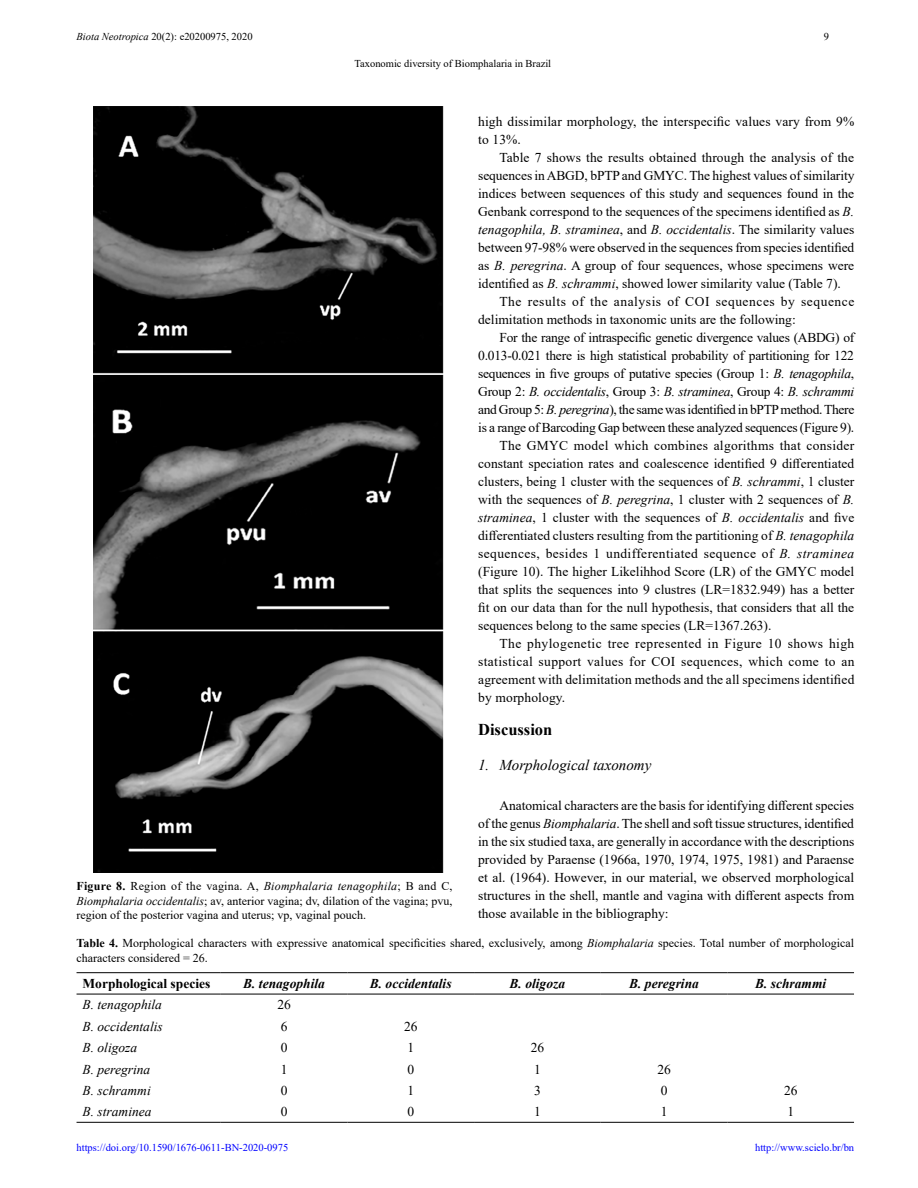
<style>
.page{position:relative;width:918px;height:1188px;background:#fff}
.page>*{position:absolute;margin:0;border:0;box-sizing:border-box;transform-origin:0 0}
.t1{font:700 16.5px "Times New Roman";color:#000}
.t2{font:italic 15px "Times New Roman";color:#000}
.t3{font:13.5px/18px "Times New Roman";color:#000}
.t4{font:13.5px "Times New Roman";letter-spacing:-.02em;color:#000}
.t5{font:13.5px "Times New Roman";letter-spacing:.03em;color:#000}
.t6{font:italic 13.5px "Times New Roman";color:#000}
.t7{font:13.5px "Times New Roman";letter-spacing:-.025em;color:#000}
.t8{font:italic 13.5px "Times New Roman";letter-spacing:-.02em;color:#000}
.t9{font:italic 700 13.5px "Times New Roman";color:#000}
.t10{font:13.5px "Times New Roman";letter-spacing:.025em;color:#000}
.t11{font:13.5px "Times New Roman";letter-spacing:.02em;color:#000}
.t12{font:700 13.5px "Times New Roman";color:#000}
.t13{font:12px/14.4px "Times New Roman";color:#000;text-align:justify}
.t14{font:10.5px "Times New Roman";color:#000}
.t15{font:10.5px "Times New Roman";color:#00f}
.s1{font-style:italic}
.s2{font-style:normal}
.s3{font-weight:700}
</style>
<div class="page">
<img style="left:94px;top:106px;width:349px;height:767px">
<hr style="left:77px;top:972px;width:144px;height:1px;background:#000">
<hr style="left:221px;top:972px;width:126px;height:1px;background:#000">
<hr style="left:347px;top:972px;width:127px;height:1px;background:#000">
<hr style="left:474px;top:972px;width:127px;height:1px;background:#000">
<hr style="left:601px;top:972px;width:126px;height:1px;background:#000">
<hr style="left:727px;top:972px;width:127px;height:1px;background:#000">
<hr style="left:77px;top:994px;width:144px;height:1px;background:#000">
<hr style="left:221px;top:994px;width:126px;height:1px;background:#000">
<hr style="left:347px;top:994px;width:127px;height:1px;background:#000">
<hr style="left:474px;top:994px;width:127px;height:1px;background:#000">
<hr style="left:601px;top:994px;width:126px;height:1px;background:#000">
<hr style="left:727px;top:994px;width:127px;height:1px;background:#000">
<hr style="left:77px;top:1122px;width:144px;height:1px;background:#000">
<hr style="left:221px;top:1122px;width:126px;height:1px;background:#000">
<hr style="left:347px;top:1122px;width:127px;height:1px;background:#000">
<hr style="left:474px;top:1122px;width:127px;height:1px;background:#000">
<hr style="left:601px;top:1122px;width:126px;height:1px;background:#000">
<hr style="left:727px;top:1122px;width:127px;height:1px;background:#000">
<p class="t14" style="left:77px;top:29px;width:178px"><span class="s1">Biota Neotropica</span> 20(2): e20200975, 2020</p>
<p class="t14" style="left:354px;top:56px;width:198px">Taxonomic diversity of Biomphalaria in Brazil</p>
<p class="t14" style="left:824px;top:29px;width:7px">9</p>
<p class="t3" style="left:478px;top:112px;width:378px">high dissimilar morphology, the interspecific values vary from 9% to 13%.</p>
<p class="t3" style="left:478px;top:148px;width:378px;text-align:justify;text-indent:21px">Table 7 shows the results obtained through the analysis of the sequences in ABGD, bPTP and GMYC. The highest values of similarity indices between sequences of this study and sequences found in the Genbank correspond to the sequences of the specimens identified as <span class="s1">B. tenagophila, B. straminea</span>, and <span class="s1">B. occidentalis</span>. The similarity values between 97-98% were observed in the sequences from species identified as <span class="s1">B. peregrina</span>. A group of four sequences, whose specimens were identified as <span class="s1">B. schrammi</span>, showed lower similarity value (Table 7).</p>
<p class="t3" style="left:478px;top:292px;width:378px;text-indent:21px">The results of the analysis of COI sequences by sequence delimitation methods in taxonomic units are the following:</p>
<p class="t4" style="left:499px;top:328px;width:356px">For the range of intraspecific genetic divergence values (ABDG) of</p>
<p class="t3" style="left:478px;top:346px;width:377px">0.013-0.021 there is high statistical probability of partitioning for 122</p>
<p class="t4" style="left:478px;top:364px;width:378px">sequences in five groups of putative species (Group 1: <span class="s1">B. tenagophila</span>,</p>
<p class="t8" style="left:478px;top:382px;width:378px"><span class="s2">Group 2:</span> B. occidentalis<span class="s2">, Group 3:</span> B. straminea<span class="s2">, Group 4:</span> B. schrammi</p>
<p class="t7" style="left:478px;top:400px;width:378px">and Group 5: <span class="s1">B. peregrina</span>), the same was identified in bPTP method. There</p>
<p class="t4" style="left:478px;top:418px;width:378px">is a range of Barcoding Gap between these analyzed sequences (Figure 9).</p>
<p class="t11" style="left:499px;top:436px;width:356px">The GMYC model which combines algorithms that consider</p>
<p class="t3" style="left:478px;top:454px;width:378px">constant speciation rates and coalescence identified 9 differentiated</p>
<p class="t3" style="left:478px;top:472px;width:378px">clusters, being 1 cluster with the sequences of <span class="s1">B. schrammi</span>, 1 cluster</p>
<p class="t3" style="left:478px;top:490px;width:378px">with the sequences of <span class="s1">B. peregrina</span>, 1 cluster with 2 sequences of <span class="s1">B.</span></p>
<p class="t3" style="left:478px;top:508px;width:378px"><span class="s1">straminea</span>, 1 cluster with the sequences of <span class="s1">B. occidentalis</span> and five</p>
<p class="t3" style="left:478px;top:526px;width:378px">differentiated clusters resulting from the partitioning of <span class="s1">B. tenagophila</span></p>
<p class="t5" style="left:478px;top:544px;width:378px">sequences, besides 1 undifferentiated sequence of <span class="s1">B. straminea</span></p>
<p class="t3" style="left:478px;top:562px;width:378px">(Figure 10). The higher Likelihhod Score (LR) of the GMYC model</p>
<p class="t3" style="left:478px;top:580px;width:378px">that splits the sequences into 9 clustres (LR=1832.949) has a better</p>
<p class="t3" style="left:478px;top:598px;width:378px">fit on our data than for the null hypothesis, that considers that all the</p>
<p class="t3" style="left:478px;top:616px;width:295px">sequences belong to the same species (LR=1367.263).</p>
<p class="t5" style="left:499px;top:634px;width:356px">The phylogenetic tree represented in Figure 10 shows high</p>
<p class="t10" style="left:478px;top:652px;width:378px">statistical support values for COI sequences, which come to an</p>
<p class="t3" style="left:478px;top:670px;width:378px">agreement with delimitation methods and the all specimens identified</p>
<p class="t3" style="left:478px;top:688px;width:89px">by morphology.</p>
<p class="t1" style="left:478px;top:717px;width:76px">Discussion</p>
<p class="t2" style="left:478px;top:754px;width:175px">1. Morphological taxonomy</p>
<p class="t3" style="left:478px;top:796px;width:378px;text-align:justify;text-indent:21px">Anatomical characters are the basis for identifying different species of the genus <span class="s1">Biomphalaria</span>. The shell and soft tissue structures, identified in the six studied taxa, are generally in accordance with the descriptions provided by Paraense (1966a, 1970, 1974, 1975, 1981) and Paraense et al. (1964). However, in our material, we observed morphological structures in the shell, mantle and vagina with different aspects from those available in the bibliography:</p>
<p class="t13" style="left:77px;top:879px;width:378px"><span class="s3">Figure 8.</span> Region of the vagina. A, <span class="s1">Biomphalaria tenagophila</span>; B and C, <span class="s1">Biomphalaria occidentalis</span>; av, anterior vagina; dv, dilation of the vagina; pvu, region of the posterior vagina and uterus; vp, vaginal pouch.</p>
<p class="t13" style="left:77px;top:936px;width:779px"><span class="s3">Table 4.</span> Morphological characters with expressive anatomical specificities shared, exclusively, among <span class="s1">Biomphalaria</span> species. Total number of morphological characters considered = 26.</p>
<p class="t12" style="left:83px;top:974px;width:129px">Morphological species</p>
<p class="t9" style="left:243px;top:974px;width:83px">B. tenagophila</p>
<p class="t9" style="left:370px;top:974px;width:83px">B. occidentalis</p>
<p class="t9" style="left:510px;top:974px;width:57px">B. oligoza</p>
<p class="t9" style="left:629px;top:974px;width:71px">B. peregrina</p>
<p class="t9" style="left:755px;top:974px;width:73px">B. schrammi</p>
<p class="t6" style="left:83px;top:996px;width:81px">B. tenagophila</p>
<p class="t3" style="left:277px;top:995px;width:15px">26</p>
<p class="t6" style="left:83px;top:1017px;width:82px">B. occidentalis</p>
<p class="t3" style="left:281px;top:1017px;width:8px">6</p>
<p class="t3" style="left:404px;top:1017px;width:15px">26</p>
<p class="t6" style="left:83px;top:1038px;width:56px">B. oligoza</p>
<p class="t3" style="left:281px;top:1038px;width:8px">0</p>
<p class="t3" style="left:407px;top:1038px;width:8px">1</p>
<p class="t3" style="left:531px;top:1038px;width:15px">26</p>
<p class="t6" style="left:83px;top:1060px;width:69px">B. peregrina</p>
<p class="t3" style="left:281px;top:1060px;width:8px">1</p>
<p class="t3" style="left:407px;top:1060px;width:8px">0</p>
<p class="t3" style="left:534px;top:1060px;width:8px">1</p>
<p class="t3" style="left:657px;top:1060px;width:15px">26</p>
<p class="t6" style="left:83px;top:1081px;width:70px">B. schrammi</p>
<p class="t3" style="left:281px;top:1081px;width:8px">0</p>
<p class="t3" style="left:407px;top:1081px;width:8px">1</p>
<p class="t3" style="left:534px;top:1081px;width:8px">3</p>
<p class="t3" style="left:661px;top:1081px;width:8px">0</p>
<p class="t3" style="left:784px;top:1081px;width:15px">26</p>
<p class="t6" style="left:83px;top:1102px;width:70px">B. straminea</p>
<p class="t3" style="left:281px;top:1102px;width:8px">0</p>
<p class="t3" style="left:407px;top:1102px;width:8px">0</p>
<p class="t3" style="left:534px;top:1102px;width:8px">1</p>
<p class="t3" style="left:661px;top:1102px;width:8px">1</p>
<p class="t3" style="left:787px;top:1102px;width:8px">1</p>
<p class="t15" style="left:77px;top:1140px;width:213px">https://doi.org/10.1590/1676-0611-BN-2020-0975</p>
<p class="t15" style="left:755px;top:1140px;width:101px">http://www.scielo.br/bn</p>
</div>
